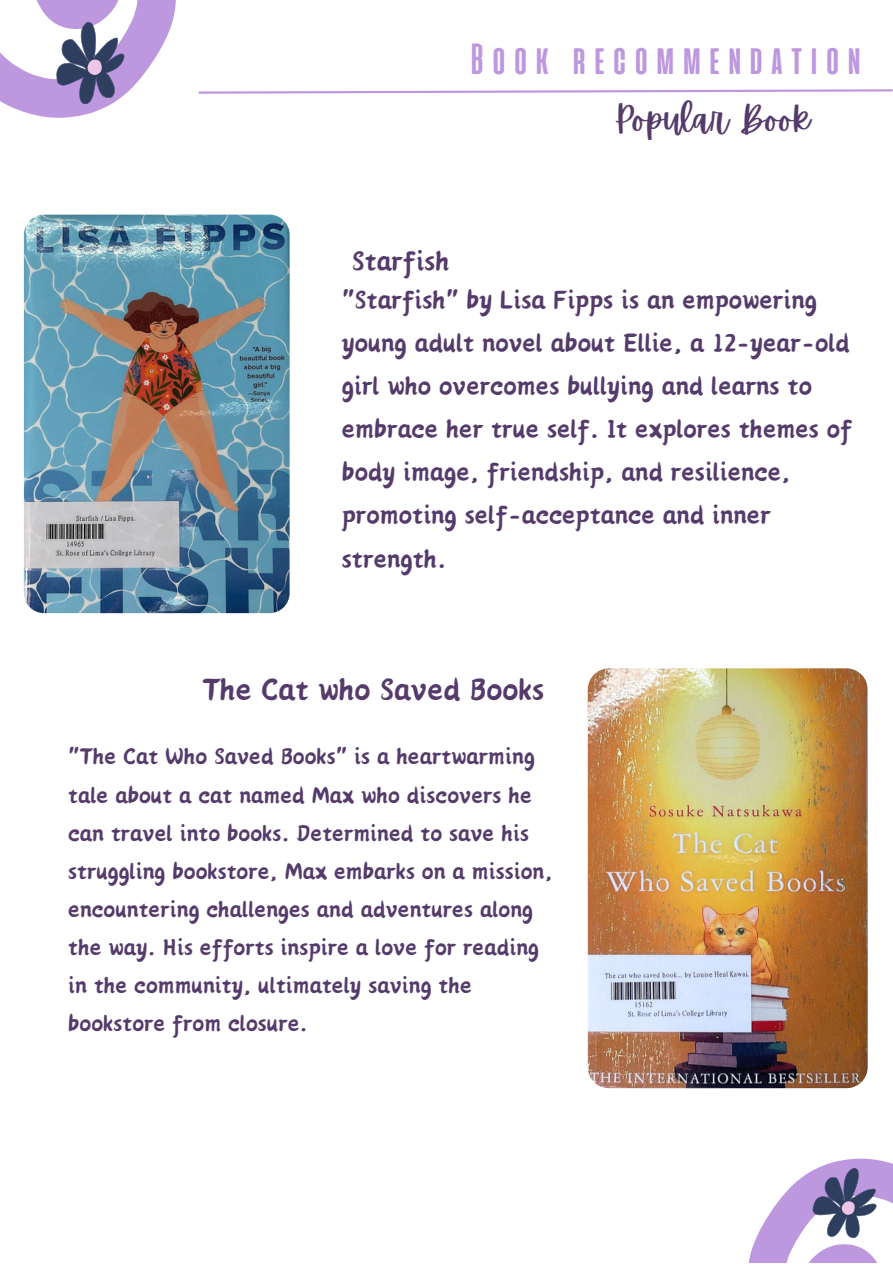
<style>
.page{position:relative;width:893px;height:1264px;background:#fff}
.page>*{position:absolute;margin:0;border:0;box-sizing:border-box;transform-origin:0 0}
.t1{font:700 43.5px "Alienscows";color:#be98de}
.t2{font:38.25px "Canva Li CN";color:#553b6b}
.t3{font:35.1px "Apricots";color:#553b6b}
.t4{font:34.05px "Canva Li CN";color:#553b6b}
.t5{font:31.95px/43.2px "Canva Li CN";color:#553b6b}
.t6{font:28.2px/38.1px "Canva Li CN";color:#553b6b}
</style>
<div class="page">
<svg style="left:0;top:0;width:176px;height:118px"></svg>
<svg style="left:749px;top:1158px;width:143px;height:104px"></svg>
<svg style="left:198px;top:89px;width:694px;height:5px"></svg>
<img style="left:24px;top:215px;width:265px;height:398px;border-radius:20px">
<img style="left:587px;top:668px;width:280px;height:420px;border-radius:21px">
<p class="t1" style="left:466px;top:34px;width:400px">Book recommendation</p>
<p class="t4" style="left:352px;top:246px;width:99px">Starfish</p>
<p class="t3" style="left:614px;top:99px;width:197px">Popular Book</p>
<p class="t5" style="left:342px;top:279px;width:512px">"Starfish" by Lisa Fipps is an empowering young adult novel about Ellie, a 12-year-old girl who overcomes bullying and learns to embrace her true self. It explores themes of body image, friendship, and resilience, promoting self-acceptance and inner strength.</p>
<p class="t2" style="left:202px;top:673px;width:344px">The Cat who Saved Books</p>
<p class="t6" style="left:68px;top:738px;width:486px">"The Cat Who Saved Books" is a heartwarming tale about a cat named Max who discovers he can travel into books. Determined to save his struggling bookstore, Max embarks on a mission, encountering challenges and adventures along the way. His efforts inspire a love for reading in the community, ultimately saving the bookstore from closure.</p>
</div>
